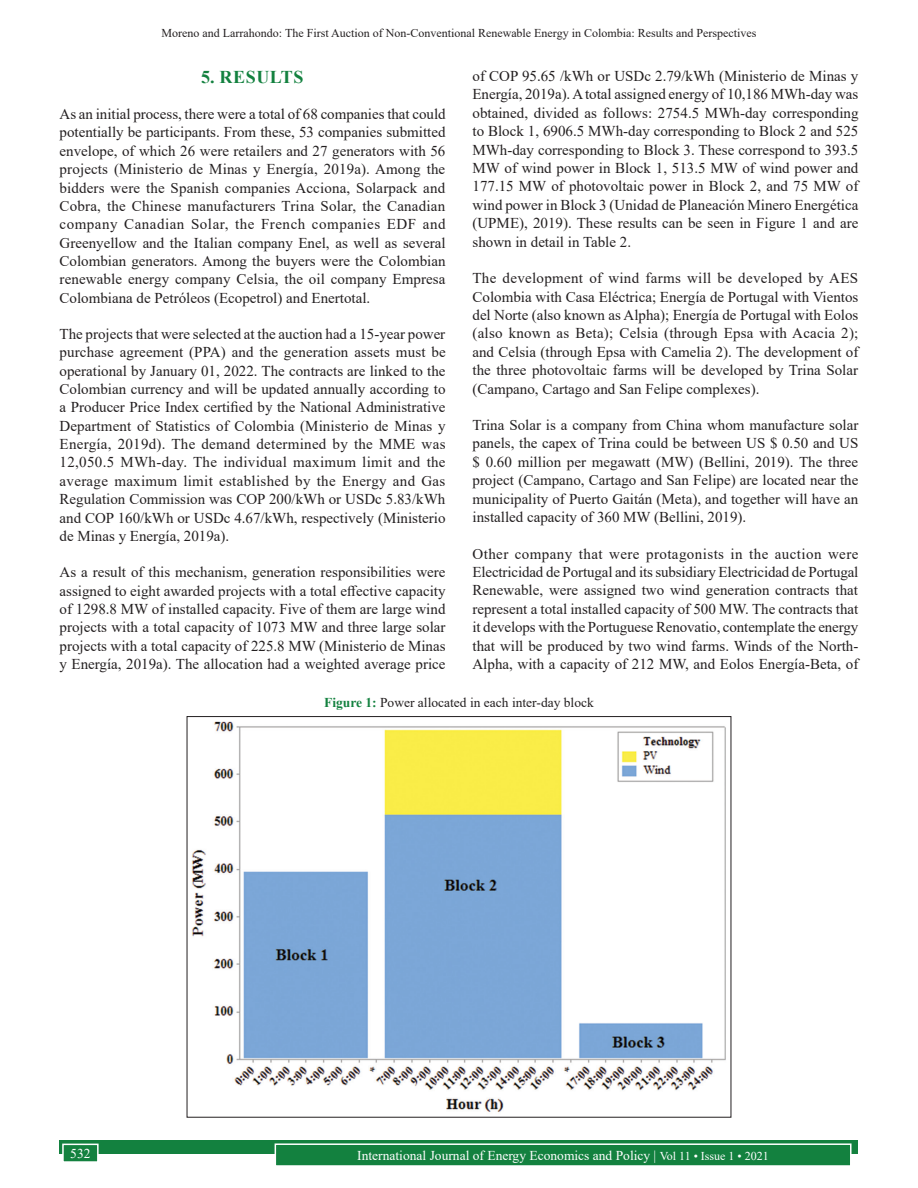
<style>
.page{position:relative;width:918px;height:1188px;background:#fff}
.page>*{position:absolute;margin:0;border:0;box-sizing:border-box;transform-origin:0 0}
.t1{font:700 18px "Times New Roman";letter-spacing:.035em;color:#13813f}
.TX{font:15px/18.3px "Times New Roman";color:#231f20;text-align:justify}
.t2{font:13.5px "Times New Roman";color:#fff}
.FGC{font:13.5px "Times New Roman";color:#231f20}
.t3{font:12px "Times New Roman";color:#231f20}
.s1{font-weight:700;color:#13813f}
.s2{font-size:12px}
</style>
<div class="page">
<div style="left:60px;top:1140px;width:798px;height:13px;background:#13813f"></div>
<div style="left:275px;top:1144px;width:576px;height:22px;background:#13813f"></div>
<div style="left:275px;top:1143px;width:577px;height:24px;border:2px solid #fff"></div>
<div style="left:63px;top:1144px;width:35px;height:18px;background:#13813f"></div>
<div style="left:62px;top:1144px;width:37px;height:19px;border:2px solid #fff"></div>
<img style="left:191px;top:721px;width:535px;height:391px">
<p class="t3" style="left:162px;top:25px;width:596px">Moreno and Larrahondo: The First Auction of Non-Conventional Renewable Energy in Colombia: Results and Perspectives</p>
<p class="TX" style="left:472px;top:66px;width:388px">of COP 95.65 /kWh or USDc 2.79/kWh (Ministerio de Minas y Energía, 2019a). A total assigned energy of 10,186 MWh-day was obtained, divided as follows: 2754.5 MWh-day corresponding to Block 1, 6906.5 MWh-day corresponding to Block 2 and 525<br>MWh-day corresponding to Block 3. These correspond to 393.5<br>MW of wind power in Block 1, 513.5 MW of wind power and 177.15 MW of photovoltaic power in Block 2, and 75 MW of wind power in Block 3 (Unidad de Planeación Minero Energética (UPME), 2019). These results can be seen in Figure 1 and are shown in detail in Table 2.</p>
<p class="TX" style="left:472px;top:268px;width:387px">The development of wind farms will be developed by AES Colombia with Casa Eléctrica; Energía de Portugal with Vientos del Norte (also known as Alpha); Energía de Portugal with Eolos (also known as Beta); Celsia (through Epsa with Acacia 2); and Celsia (through Epsa with Camelia 2). The development of the three photovoltaic farms will be developed by Trina Solar (Campano, Cartago and San Felipe complexes).</p>
<p class="TX" style="left:472px;top:415px;width:387px">Trina Solar is a company from China whom manufacture solar panels, the capex of Trina could be between US $ 0.50 and US $ 0.60 million per megawatt (MW) (Bellini, 2019). The three project (Campano, Cartago and San Felipe) are located near the municipality of Puerto Gaitán (Meta), and together will have an installed capacity of 360 MW (Bellini, 2019).</p>
<p class="TX" style="left:472px;top:544px;width:387px">Other company that were protagonists in the auction were Electricidad de Portugal and its subsidiary Electricidad de Portugal Renewable, were assigned two wind generation contracts that represent a total installed capacity of 500 MW. The contracts that it develops with the Portuguese Renovatio, contemplate the energy that will be produced by two wind farms. Winds of the North-Alpha, with a capacity of 212 MW, and Eolos Energía-Beta, of</p>
<p class="FGC" style="left:324px;top:693px;width:271px"><span class="s1">Figure 1:</span> Power allocated in each inter-day block</p>
<h1 class="t1" style="left:201px;top:64px;width:104px">5. RESULTS</h1>
<p class="TX" style="left:60px;top:104px;width:388px">As an initial process, there were a total of 68 companies that could potentially be participants. From these, 53 companies submitted envelope, of which 26 were retailers and 27 generators with 56 projects (Ministerio de Minas y Energía, 2019a). Among the bidders were the Spanish companies Acciona, Solarpack and Cobra, the Chinese manufacturers Trina Solar, the Canadian company Canadian Solar, the French companies EDF and Greenyellow and the Italian company Enel, as well as several Colombian generators. Among the buyers were the Colombian renewable energy company Celsia, the oil company Empresa Colombiana de Petróleos (Ecopetrol) and Enertotal.</p>
<p class="TX" style="left:60px;top:324px;width:388px">The projects that were selected at the auction had a 15-year power purchase agreement (PPA) and the generation assets must be operational by January 01, 2022. The contracts are linked to the Colombian currency and will be updated annually according to a Producer Price Index certified by the National Administrative Department of Statistics of Colombia (Ministerio de Minas y Energía, 2019d). The demand determined by the MME was 12,050.5 MWh-day. The individual maximum limit and the average maximum limit established by the Energy and Gas Regulation Commission was COP 200/kWh or USDc 5.83/kWh and COP 160/kWh or USDc 4.67/kWh, respectively (Ministerio de Minas y Energía, 2019a).</p>
<p class="TX" style="left:60px;top:563px;width:387px">As a result of this mechanism, generation responsibilities were assigned to eight awarded projects with a total effective capacity of 1298.8 MW of installed capacity. Five of them are large wind projects with a total capacity of 1073 MW and three large solar projects with a total capacity of 225.8 MW (Ministerio de Minas y Energía, 2019a). The allocation had a weighted average price</p>
<p class="t2" style="left:70px;top:1144px;width:22px">532</p>
<p class="t2" style="left:357px;top:1146px;width:413px">International Journal of Energy Economics and Policy | <span class="s2">Vol 11 • Issue 1 • 2021</span></p>
</div>
